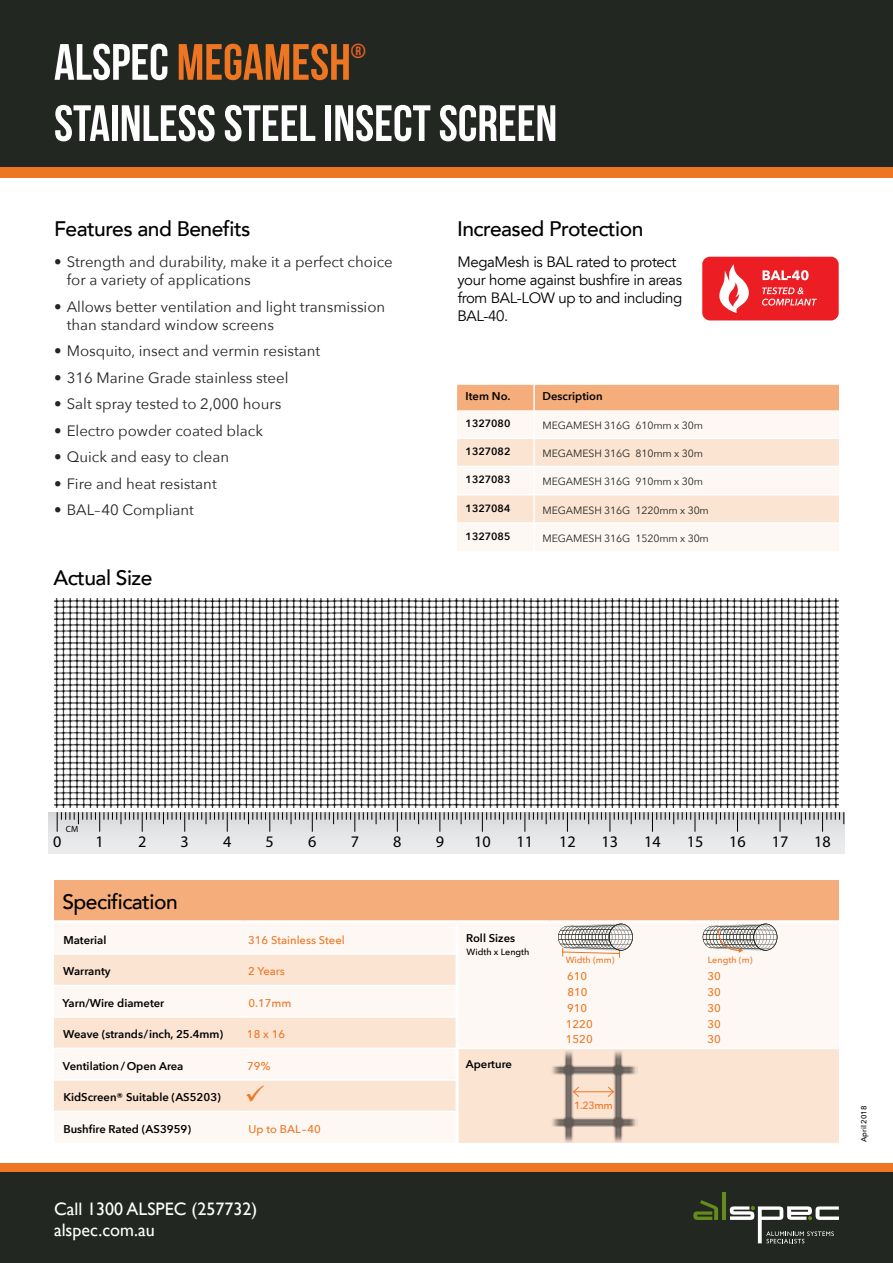
<style>
.page{position:relative;width:893px;height:1263px;background:#fff}
.page>*{position:absolute;margin:0;border:0;box-sizing:border-box;transform-origin:0 0}
.t1{font:51px "Bebas Neue";color:#fff}
.t2{font:51px "Bebas Neue";color:#ee7623}
.t3{font:500 21px "Avenir LT";letter-spacing:-.025em;color:#000}
.t4{font:20.4px "Bebas Neue";color:#e45f25}
.t5{font:18px/20.9px "Gill Sans";color:#fff}
.t6{font:16.2px "Myriad Pro";color:#000}
.t7{font:15px/18px "Avenir Next";color:#222721}
.t8{font:15px/18px "Avenir LT";letter-spacing:-.025em;color:#000}
.t9{font:600 11.25px "Avenir Next";color:#000}
.t10{font:500 11.25px/15.8px "Avenir Next";color:#ee7623}
.t11{font:10.5px "Avenir Next";letter-spacing:-.01em;color:#222721}
.t12{font:600 10.5px "Avenir Next";color:#000}
.t13{font:500 10.5px "Avenir Next";color:#ee7623}
.t14{font:500 9px "Avenir Next";color:#ee7623}
.t15{font:500 9px "Avenir Next";color:#000}
.t16{font:9px "Myriad Pro";color:#000}
.t17{font:500 7.5px "Avenir Next";color:#000}
.s1{color:#fff}
</style>
<div class="page">
<div style="left:0;top:1164px;width:893px;height:99px;background:#222721"></div>
<div style="left:0;top:0;width:893px;height:167px;background:#222721"></div>
<div style="left:0;top:167px;width:893px;height:11px;background:#ee7623"></div>
<hr style="left:722px;top:1193px;width:4px;height:27px;background:#638c1c">
<svg style="left:693px;top:1200px;width:25px;height:20px"></svg>
<svg style="left:730px;top:1206px;width:109px;height:37px"></svg>
<img style="left:54px;top:598px;width:785px;height:210px">
<svg style="left:702px;top:256px;width:137px;height:65px;background:#ef4147"></svg>
<div style="left:457px;top:385px;width:382px;height:25px;background:#f5ad7b"></div>
<div style="left:457px;top:410px;width:382px;height:141px;background:#fef8f4"></div>
<svg style="left:457px;top:439px;width:382px;height:83px"></svg>
<hr style="left:457px;top:437px;width:77px;height:2px;background:#fff">
<hr style="left:534px;top:437px;width:305px;height:2px;background:#fff">
<hr style="left:457px;top:466px;width:77px;height:1px;background:#fff">
<hr style="left:534px;top:466px;width:305px;height:1px;background:#fff">
<hr style="left:457px;top:494px;width:77px;height:1px;background:#fff">
<hr style="left:534px;top:494px;width:305px;height:1px;background:#fff">
<hr style="left:457px;top:522px;width:77px;height:2px;background:#fff">
<hr style="left:534px;top:522px;width:305px;height:2px;background:#fff">
<hr style="left:533px;top:410px;width:2px;height:27px;background:#fff">
<hr style="left:533px;top:439px;width:2px;height:27px;background:#fff">
<hr style="left:533px;top:467px;width:2px;height:27px;background:#fff">
<hr style="left:533px;top:495px;width:2px;height:27px;background:#fff">
<hr style="left:533px;top:524px;width:2px;height:27px;background:#fff">
<hr style="left:533px;top:385px;width:2px;height:25px;background:#fff">
<div style="left:54px;top:880px;width:785px;height:42px;background:#f5ad7b"></div>
<div style="left:54px;top:924px;width:785px;height:30px;background:#fef8f4"></div>
<svg style="left:54px;top:954px;width:785px;height:189px;fill:#fef8f4"></svg>
<hr style="left:54px;top:953px;width:189px;height:2px;background:#fff">
<hr style="left:243px;top:953px;width:213px;height:2px;background:#fff">
<hr style="left:54px;top:985px;width:189px;height:1px;background:#fff">
<hr style="left:243px;top:985px;width:213px;height:1px;background:#fff">
<hr style="left:54px;top:1016px;width:189px;height:2px;background:#fff">
<hr style="left:243px;top:1016px;width:213px;height:2px;background:#fff">
<hr style="left:54px;top:1048px;width:189px;height:1px;background:#fff">
<hr style="left:243px;top:1048px;width:214px;height:1px;background:#fff">
<hr style="left:54px;top:1079px;width:189px;height:2px;background:#fff">
<hr style="left:243px;top:1079px;width:213px;height:2px;background:#fff">
<hr style="left:54px;top:1110px;width:189px;height:2px;background:#fff">
<hr style="left:243px;top:1110px;width:213px;height:2px;background:#fff">
<hr style="left:456px;top:923px;width:3px;height:31px;background:#fff">
<hr style="left:456px;top:1017px;width:3px;height:31px;background:#fff">
<hr style="left:456px;top:1049px;width:3px;height:31px;background:#fff">
<hr style="left:456px;top:1080px;width:3px;height:31px;background:#fff">
<hr style="left:456px;top:1111px;width:3px;height:32px;background:#fff">
<hr style="left:456px;top:954px;width:3px;height:31px;background:#fff">
<hr style="left:456px;top:985px;width:3px;height:32px;background:#fff">
<hr style="left:54px;top:920px;width:189px;height:3px;background:#fff">
<hr style="left:243px;top:920px;width:214px;height:3px;background:#fff">
<hr style="left:457px;top:920px;width:93px;height:3px;background:#fff">
<hr style="left:550px;top:920px;width:144px;height:3px;background:#fff">
<hr style="left:694px;top:920px;width:145px;height:3px;background:#fff">
<hr style="left:457px;top:1048px;width:93px;height:1px;background:#fff">
<hr style="left:550px;top:1048px;width:144px;height:1px;background:#fff">
<hr style="left:694px;top:1048px;width:145px;height:1px;background:#fff">
<svg style="left:558px;top:923px;width:75px;height:35px"></svg>
<svg style="left:703px;top:923px;width:74px;height:30px"></svg>
<img style="left:550px;top:1049px;width:88px;height:94px">
<div style="left:0;top:1164px;width:893px;height:8px;background:#ee7623"></div>
<div style="left:49px;top:812px;width:795px;height:42px;background:#e9e9ea"></div>
<svg style="left:57px;top:812px;width:787px;height:20px"></svg>
<svg style="left:247px;top:1086px;width:17px;height:16px"></svg>
<h1 class="t2" style="left:54px;top:34px;width:298px"><span class="s1">ALSPEC</span> MEGAMESH</h1>
<h3 class="t4" style="left:351px;top:40px;width:17px">®</h3>
<h1 class="t1" style="left:54px;top:95px;width:505px">STAINLESS STEEL INSECT SCREEN</h1>
<h2 class="t3" style="left:54px;top:217px;width:198px">Features and Benefits</h2>
<p class="t7" style="left:67px;top:252px;width:328px;text-indent:-13px">• Strength and durability, make it a perfect choice for a variety of applications</p>
<p class="t7" style="left:67px;top:297px;width:320px;text-indent:-13px">• Allows better ventilation and light transmission than standard window screens</p>
<p class="t7" style="left:54px;top:341px;width:268px">• Mosquito, insect and vermin resistant</p>
<p class="t7" style="left:54px;top:368px;width:236px">• 316 Marine Grade stainless steel</p>
<p class="t7" style="left:54px;top:394px;width:229px">• Salt spray tested to 2,000 hours</p>
<p class="t7" style="left:54px;top:421px;width:211px">• Electro powder coated black</p>
<p class="t7" style="left:54px;top:447px;width:177px">• Quick and easy to clean</p>
<p class="t7" style="left:54px;top:474px;width:164px">• Fire and heat resistant</p>
<p class="t7" style="left:54px;top:500px;width:142px">• BAL–40 Compliant</p>
<h2 class="t3" style="left:53px;top:566px;width:100px">Actual Size</h2>
<h2 class="t3" style="left:457px;top:217px;width:188px">Increased Protection</h2>
<p class="t8" style="left:457px;top:253px;width:226px">MegaMesh is BAL rated to protect your home against bushfire in areas from BAL-LOW up to and including<br>BAL-40.</p>
<p class="t9" style="left:466px;top:387px;width:46px">Item No.</p>
<p class="t9" style="left:543px;top:387px;width:62px">Description</p>
<p class="t12" style="left:466px;top:414px;width:46px">1327080</p>
<p class="t11" style="left:543px;top:416px;width:162px">MEGAMESH 316G 610mm x 30m</p>
<p class="t12" style="left:466px;top:442px;width:46px">1327082</p>
<p class="t11" style="left:543px;top:445px;width:162px">MEGAMESH 316G 810mm x 30m</p>
<p class="t12" style="left:466px;top:471px;width:46px">1327083</p>
<p class="t11" style="left:543px;top:473px;width:162px">MEGAMESH 316G 910mm x 30m</p>
<p class="t12" style="left:466px;top:499px;width:46px">1327084</p>
<p class="t11" style="left:543px;top:501px;width:168px">MEGAMESH 316G 1220mm x 30m</p>
<p class="t12" style="left:466px;top:527px;width:46px">1327085</p>
<p class="t11" style="left:543px;top:529px;width:168px">MEGAMESH 316G 1520mm x 30m</p>
<p class="t16" style="left:66px;top:823px;width:14px">CM</p>
<p class="t6" style="left:53px;top:832px;width:10px">0</p>
<p class="t6" style="left:96px;top:832px;width:10px">1</p>
<p class="t6" style="left:138px;top:832px;width:10px">2</p>
<p class="t6" style="left:181px;top:832px;width:10px">3</p>
<p class="t6" style="left:223px;top:832px;width:10px">4</p>
<p class="t6" style="left:266px;top:832px;width:10px">5</p>
<p class="t6" style="left:308px;top:832px;width:10px">6</p>
<p class="t6" style="left:351px;top:832px;width:10px">7</p>
<p class="t6" style="left:393px;top:832px;width:10px">8</p>
<p class="t6" style="left:436px;top:832px;width:10px">9</p>
<p class="t6" style="left:474px;top:832px;width:18px">10</p>
<p class="t6" style="left:517px;top:832px;width:18px">11</p>
<p class="t6" style="left:559px;top:832px;width:18px">12</p>
<p class="t6" style="left:602px;top:832px;width:18px">13</p>
<p class="t6" style="left:644px;top:832px;width:18px">14</p>
<p class="t6" style="left:687px;top:832px;width:18px">15</p>
<p class="t6" style="left:729px;top:832px;width:18px">16</p>
<p class="t6" style="left:772px;top:832px;width:18px">17</p>
<p class="t6" style="left:814px;top:832px;width:18px">18</p>
<h2 class="t3" style="left:62px;top:890px;width:117px">Specification</h2>
<p class="t9" style="left:63px;top:930px;width:45px">Material</p>
<p class="t10" style="left:248px;top:932px;width:98px">316 Stainless Steel</p>
<p class="t9" style="left:466px;top:929px;width:50px">Roll Sizes</p>
<p class="t15" style="left:466px;top:944px;width:64px">Width x Length</p>
<p class="t9" style="left:63px;top:962px;width:49px">Warranty</p>
<p class="t10" style="left:248px;top:963px;width:38px">2 Years</p>
<p class="t9" style="left:63px;top:993px;width:103px">Yarn/Wire diameter</p>
<p class="t10" style="left:248px;top:995px;width:44px">0.17mm</p>
<p class="t9" style="left:63px;top:1025px;width:162px">Weave (strands/inch, 25.4mm)</p>
<p class="t10" style="left:247px;top:1026px;width:40px">18 x 16</p>
<p class="t9" style="left:63px;top:1056px;width:122px">Ventilation / Open Area</p>
<p class="t10" style="left:247px;top:1057px;width:25px">79%</p>
<p class="t9" style="left:466px;top:1054px;width:48px">Aperture</p>
<p class="t9" style="left:63px;top:1088px;width:159px">KidScreen® Suitable (AS5203)</p>
<p class="t9" style="left:63px;top:1119px;width:129px">Bushfire Rated (AS3959)</p>
<p class="t10" style="left:249px;top:1120px;width:74px">Up to BAL–40</p>
<p class="t5" style="left:54px;top:1198px;width:205px">Call 1300 ALSPEC (257732) alspec.com.au</p>
<p class="t14" style="left:566px;top:953px;width:51px">Width (mm)</p>
<p class="t10" style="left:566px;top:968px;width:28px">610<br>810<br>910<br>1220<br>1520</p>
<p class="t13" style="left:574px;top:1096px;width:40px">1.23mm</p>
<p class="t14" style="left:708px;top:953px;width:46px">Length (m)</p>
<p class="t10" style="left:707px;top:968px;width:15px;text-align:justify">30<br>30<br>30<br>30<br>30</p>
<p class="t17" style="left:857px;top:1142px;width:38px;rotate:-90deg">April 2018</p>
</div>
